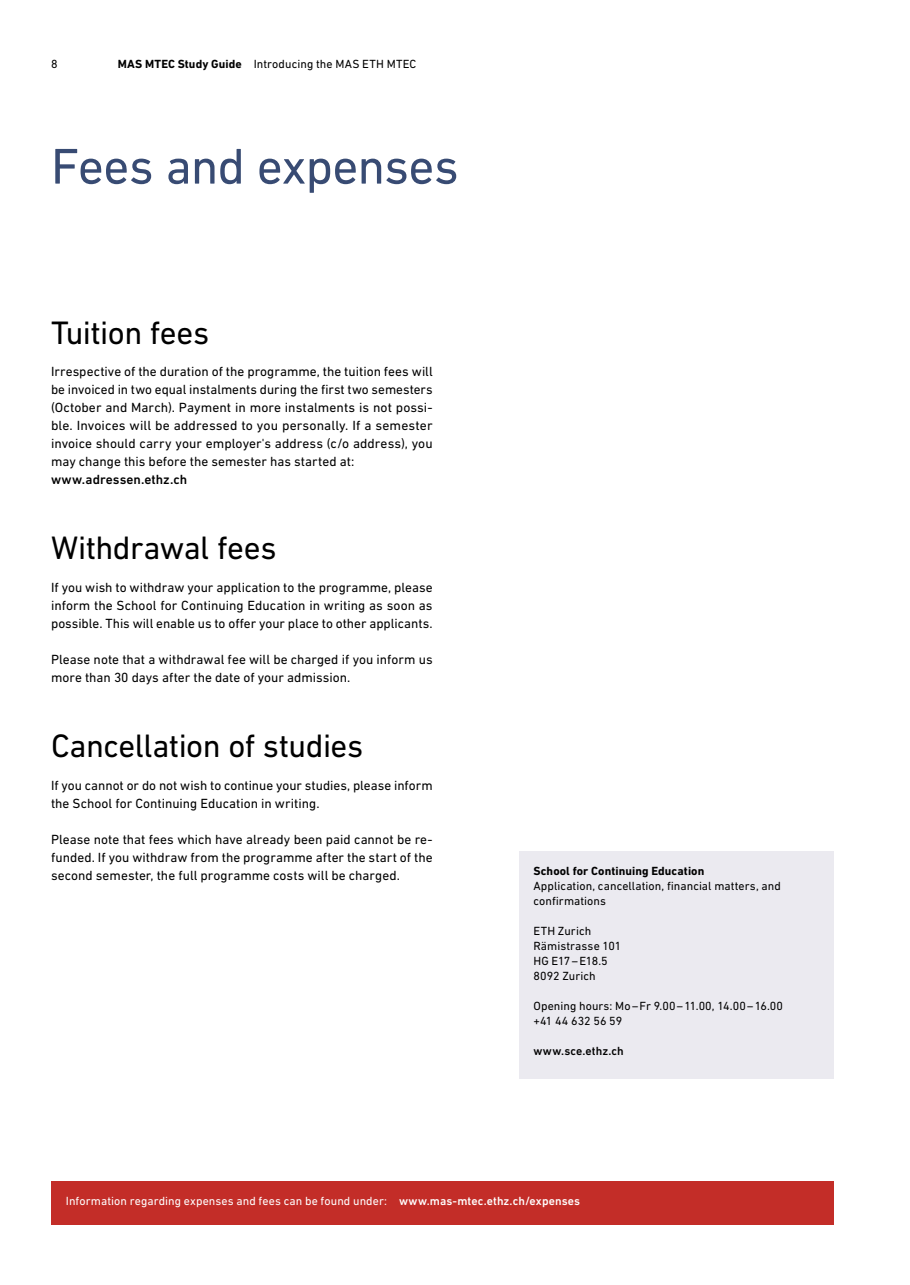
<style>
.page{position:relative;width:910px;height:1285px;background:#fff}
.page>*{position:absolute;margin:0;border:0;box-sizing:border-box;transform-origin:0 0}
.t1{font:51px "DIN Next W1 G";letter-spacing:-.015em;color:#384b73}
.t2{font:33px "DIN Next W1 G";letter-spacing:-.015em;color:#000}
.t3{font:13.5px/18px "DIN Next W1 G";color:#000;text-align:justify}
.t4{font:500 13.5px "DIN Next W1 G";letter-spacing:.005em;color:#000}
.t5{font:12px/15px "DIN Next W1 G";letter-spacing:.005em;color:#000}
.t6{font:12px "DIN Next W1 G";letter-spacing:.005em;color:#fff}
.t7{font:700 12px "DIN Next W1 G";letter-spacing:.01em;color:#000}
.t8{font:500 12px "DIN Next W1 G";letter-spacing:.005em;color:#000}
.s1{font-weight:700}
.s2{font-weight:500}
</style>
<div class="page">
<div style="left:51px;top:1181px;width:782px;height:43px;background:#c32d28"></div>
<div style="left:519px;top:850px;width:314px;height:228px;background:#ebeaf0"></div>
<p class="t5" style="left:51px;top:56px;width:8px">8</p>
<p class="t5" style="left:118px;top:56px;width:300px"><span class="s1">MAS MTEC Study Guide</span> Introducing the MAS ETH MTEC</p>
<h1 class="t1" style="left:51px;top:137px;width:409px">Fees and expenses</h1>
<h2 class="t2" style="left:51px;top:313px;width:160px">Tuition fees</h2>
<p class="t3" style="left:51px;top:361px;width:383px">Irrespective of the duration of the programme, the tuition fees will be invoiced in two equal instalments during the first two semesters (October and March). Payment in more instalments is not possi&shy;ble. Invoices will be addressed to you personally. If a semester invoice should carry your employer's address (c/o address), you may change this before the semester has started at:</p>
<p class="t4" style="left:51px;top:471px;width:138px">www.adressen.ethz.ch</p>
<h2 class="t2" style="left:51px;top:529px;width:227px">Withdrawal fees</h2>
<p class="t3" style="left:51px;top:577px;width:383px">If you wish to withdraw your application to the programme, please inform the School for Continuing Education in writing as soon as possible. This will enable us to offer your place to other applicants.</p>
<p class="t3" style="left:51px;top:649px;width:383px">Please note that a withdrawal fee will be charged if you inform us more than 30 days after the date of your admission.</p>
<h2 class="t2" style="left:51px;top:727px;width:314px">Cancellation of studies</h2>
<p class="t3" style="left:51px;top:775px;width:383px">If you cannot or do not wish to continue your studies, please inform the School for Continuing Education in writing.</p>
<p class="t3" style="left:51px;top:829px;width:383px">Please note that fees which have already been paid cannot be re&shy;funded. If you withdraw from the programme after the start of the second semester, the full programme costs will be charged.</p>
<p class="t7" style="left:533px;top:863px;width:172px">School for Continuing Education</p>
<p class="t5" style="left:533px;top:877px;width:249px">Application, cancellation, financial matters, and confirmations</p>
<p class="t5" style="left:533px;top:922px;width:89px">ETH Zurich<br>Rämistrasse 101<br>HG E17–E18.5<br>8092 Zurich</p>
<p class="t5" style="left:533px;top:997px;width:251px">Opening hours: Mo–Fr 9.00–11.00, 14.00–16.00 +41 44 632 56 59</p>
<p class="t8" style="left:533px;top:1043px;width:92px">www.sce.ethz.ch</p>
<p class="t6" style="left:66px;top:1193px;width:516px">Information regarding expenses and fees can be found under: <span class="s2">www.mas-mtec.ethz.ch/expenses</span></p>
</div>
